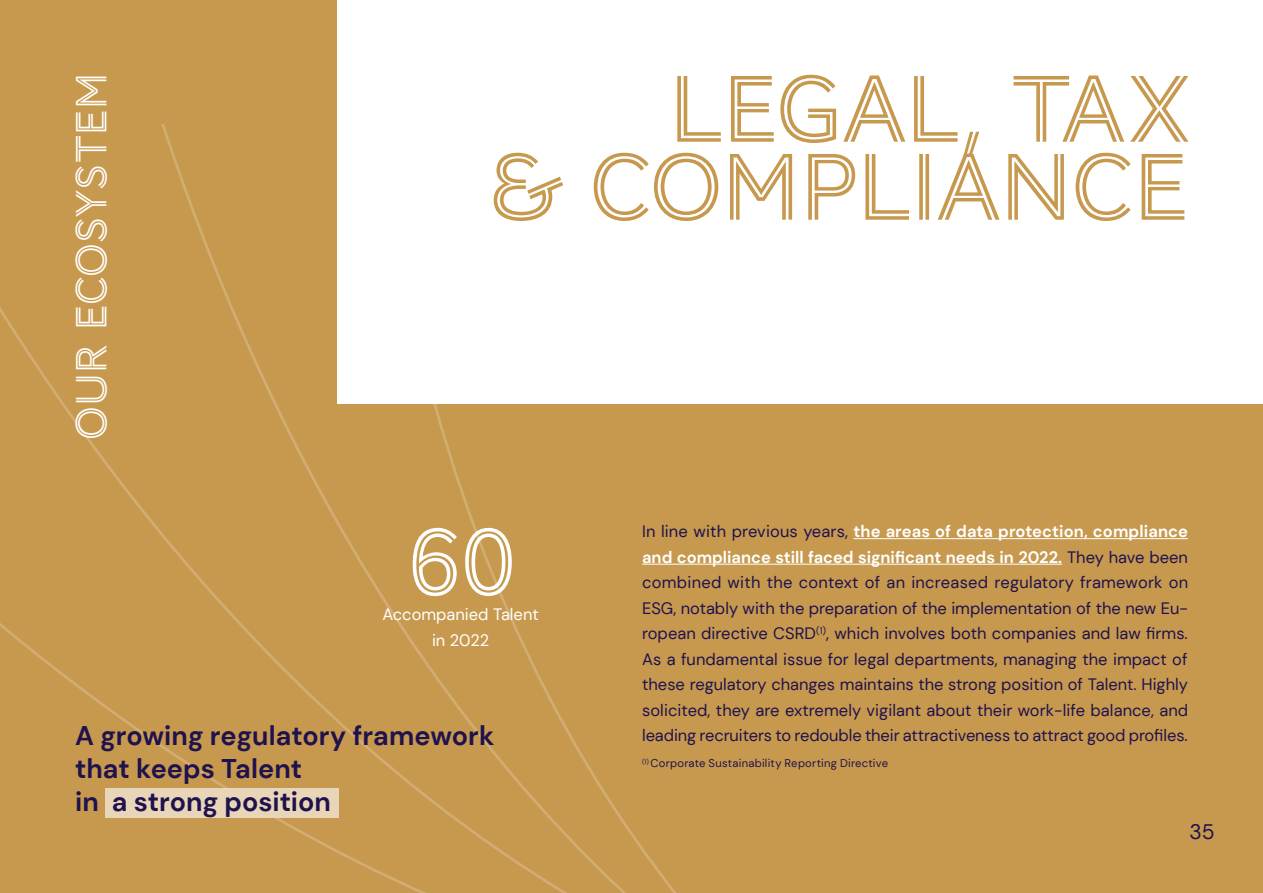
<style>
.page{position:relative;width:1263px;height:893px;background:#c7994f}
.page>*{position:absolute;margin:0;border:0;box-sizing:border-box;transform-origin:0 0}
.t1{font:97.5px/78px "AW Conqueror Inline";letter-spacing:-.045em;color:#c7994f;text-align:right}
.t2{font:97.5px "AW Conqueror Inline";color:#fff}
.t3{font:45px "AW Conqueror Inline";letter-spacing:-.045em;color:#fff}
.t4{font:700 27px/33px "DM Sans";color:#1f124d}
.t5{font:21px "DM Sans";color:#1f124d}
.t6{font:16.5px/25.5px "DM Sans";letter-spacing:-.005em;color:#1f124d;text-align:justify}
.t7{font:16.5px "DM Sans";color:#fff}
.t8{font:11.25px "DM Sans";letter-spacing:.02em;color:#1f124d}
.s1{font-weight:700;color:#fff}
</style>
<div class="page">
<svg style="left:0;top:412px;width:794px;height:481px"></svg>
<div style="left:337px;top:0;width:926px;height:404px;background:#fff"></div>
<hr style="left:853px;top:538px;width:335px;height:1px;background:#fff">
<hr style="left:642px;top:564px;width:420px;height:1px;background:#fff">
<div style="left:105px;top:788px;width:234px;height:30px;background:#e9d6b9"></div>
<h2 class="t3" style="left:70px;top:440px;width:369px;rotate:-90deg">our ecosystem</h2>
<h1 class="t1" style="left:486px;top:75px;width:708px">LEGAL, TAX<br>&amp; COMPLIANCE</h1>
<h1 class="t2" style="left:405px;top:516px;width:114px">60</h1>
<p class="t7" style="left:432px;top:630px;width:59px">in 2022</p>
<p class="t7" style="left:382px;top:604px;width:158px">Accompanied Talent</p>
<h3 class="t4" style="left:75px;top:719px;width:421px">A growing regulatory framework that keeps Talent<br>in a strong position</h3>
<p class="t6" style="left:642px;top:518px;width:548px">In line with previous years, <span class="s1">the areas of data protection, compliance and compliance still faced significant needs in 2022.</span> They have been combined with the context of an increased regulatory framework on ESG, notably with the preparation of the implementation of the new Eu&shy;ropean directive CSRD<sup>(1)</sup>, which involves both companies and law firms.<br>As a fundamental issue for legal departments, managing the impact of these regulatory changes maintains the strong position of Talent. Highly solicited, they are extremely vigilant about their work-life balance, and leading recruiters to redouble their attractiveness to attract good profiles.</p>
<p class="t8" style="left:642px;top:756px;width:248px"><sup>(1)</sup> Corporate Sustainability Reporting Directive</p>
<p class="t5" style="left:1189px;top:819px;width:26px">35</p>
</div>
